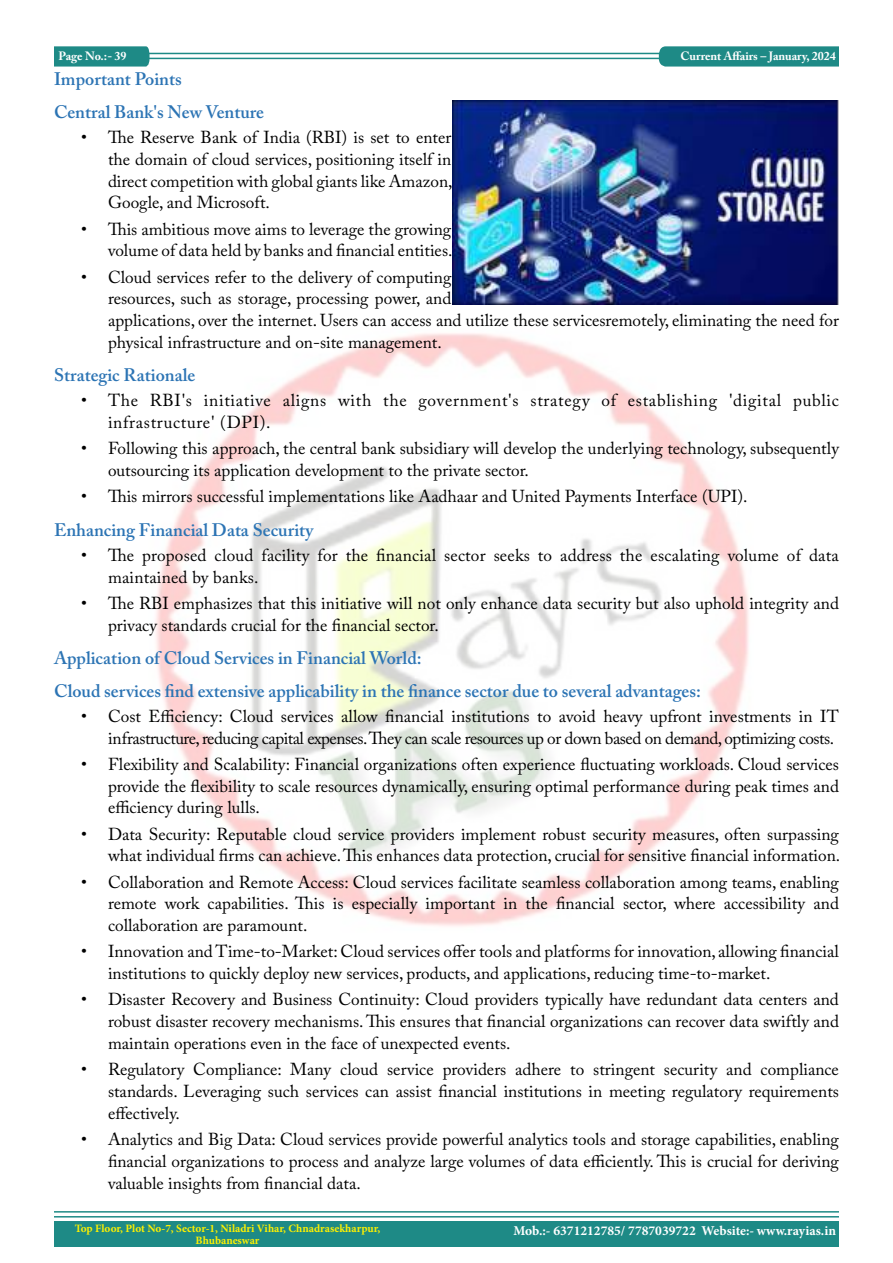
<style>
.page{position:relative;width:893px;height:1263px;background:#fff}
.page>*{position:absolute;margin:0;border:0;box-sizing:border-box;transform-origin:0 0}
.t1{font:600 18px/32.4px "Adobe Caslon Pro";color:#2c74b4}
.t2{font:17.25px/21.8px "Adobe Caslon Pro";color:#000;text-align:justify}
.t3{font:17.25px/21.8px "Adobe Caslon Pro";letter-spacing:-.02em;color:#000;text-align:right}
.t4{font:17.25px/21.8px "Adobe Caslon Pro";letter-spacing:.04em;color:#000}
.t5{font:700 13.5px "Minion Pro";color:#fff}
.t6{font:700 12px "Adobe Caslon Pro";color:#fff}
.t7{font:700 11.25px/12px "Minion Pro";color:#fff100;text-align:center}
</style>
<div class="page">
<hr style="left:148px;top:53px;width:691px;height:1px;background:#1e8a86">
<hr style="left:148px;top:58px;width:690px;height:1px;background:#1e8a86">
<svg style="left:54px;top:46px;width:96px;height:21px;background:#298f8b"></svg>
<svg style="left:659px;top:46px;width:180px;height:21px;background:#278f8b"></svg>
<hr style="left:54px;top:1211px;width:785px;height:1px;background:#1e8a86">
<hr style="left:54px;top:1216px;width:785px;height:1px;background:#1e8a86">
<div style="left:54px;top:1221px;width:785px;height:25px;background:#1e8a86"></div>
<img style="left:156px;top:333px;width:593px;height:593px">
<img style="left:452px;top:101px;width:387px;height:203px">
<p class="t6" style="left:59px;top:49px;width:70px">Page No.:- 39</p>
<p class="t6" style="left:681px;top:51px;width:157px">Current Affairs – January, 2024</p>
<p class="t1" style="left:54px;top:65px;width:212px">Important Points<br>Central Bank's New Venture</p>
<p class="t2" style="left:108px;top:127px;width:346px;text-indent:-27px">• The Reserve Bank of India (RBI) is set to enter the domain of cloud services, positioning itself in direct competition with global giants like Amazon, Google, and Microsoft.</p>
<p class="t2" style="left:81px;top:218px;width:373px;text-align:right">• This ambitious move aims to leverage the growing volume of data held by banks and financial entities.</p>
<p class="t2" style="left:108px;top:266px;width:732px;text-align:left;text-indent:-27px">• Cloud services refer to the delivery of computing<br>resources, such as storage, processing power, and<br>applications, over the internet. Users can access and utilize these servicesremotely, eliminating the need for physical infrastructure and on-site management.</p>
<p class="t1" style="left:54px;top:361px;width:143px">Strategic Rationale</p>
<p class="t4" style="left:108px;top:390px;width:732px;text-indent:-27px">• The RBI's initiative aligns with the government's strategy of establishing 'digital public infrastructure' (DPI).</p>
<p class="t2" style="left:108px;top:438px;width:732px;text-indent:-27px">• Following this approach, the central bank subsidiary will develop the underlying technology, subsequently outsourcing its application development to the private sector.</p>
<p class="t2" style="left:81px;top:486px;width:668px">• This mirrors successful implementations like Aadhaar and United Payments Interface (UPI).</p>
<p class="t1" style="left:54px;top:515px;width:261px">Enhancing Financial Data Security</p>
<p class="t2" style="left:108px;top:545px;width:732px;text-indent:-27px">• The proposed cloud facility for the financial sector seeks to address the escalating volume of data maintained by banks.</p>
<p class="t2" style="left:108px;top:593px;width:732px;text-indent:-27px">• The RBI emphasizes that this initiative will not only enhance data security but also uphold integrity and privacy standards crucial for the financial sector.</p>
<p class="t1" style="left:54px;top:644px;width:648px">Application of Cloud Services in Financial World:<br>Cloud services find extensive applicability in the finance sector due to several advantages:</p>
<p class="t3" style="left:81px;top:705px;width:759px">• Cost Efficiency: Cloud services allow financial institutions to avoid heavy upfront investments in IT infrastructure, reducing capital expenses. They can scale resources up or down based on demand, optimizing costs.</p>
<p class="t2" style="left:108px;top:753px;width:732px;text-indent:-27px">• Flexibility and Scalability: Financial organizations often experience fluctuating workloads. Cloud services provide the flexibility to scale resources dynamically, ensuring optimal performance during peak times and efficiency during lulls.</p>
<p class="t2" style="left:81px;top:823px;width:761px;text-align:right">• Data Security: Reputable cloud service providers implement robust security measures, often surpassing what individual firms can achieve. This enhances data protection, crucial for sensitive financial information.</p>
<p class="t2" style="left:108px;top:871px;width:732px;text-indent:-27px">• Collaboration and Remote Access: Cloud services facilitate seamless collaboration among teams, enabling remote work capabilities. This is especially important in the financial sector, where accessibility and collaboration are paramount.</p>
<p class="t2" style="left:108px;top:941px;width:732px;text-indent:-27px">• Innovation and Time-to-Market: Cloud services offer tools and platforms for innovation, allowing financial institutions to quickly deploy new services, products, and applications, reducing time-to-market.</p>
<p class="t2" style="left:108px;top:989px;width:732px;text-indent:-27px">• Disaster Recovery and Business Continuity: Cloud providers typically have redundant data centers and robust disaster recovery mechanisms. This ensures that financial organizations can recover data swiftly and maintain operations even in the face of unexpected events.</p>
<p class="t2" style="left:108px;top:1059px;width:732px;text-indent:-27px">• Regulatory Compliance: Many cloud service providers adhere to stringent security and compliance standards. Leveraging such services can assist financial institutions in meeting regulatory requirements effectively.</p>
<p class="t2" style="left:108px;top:1128px;width:732px;text-indent:-27px">• Analytics and Big Data: Cloud services provide powerful analytics tools and storage capabilities, enabling financial organizations to process and analyze large volumes of data efficiently. This is crucial for deriving valuable insights from financial data.</p>
<p class="t7" style="left:75px;top:1223px;width:307px">Top Floor, Plot No-7, Sector-1, Niladri Vihar, Chnadrasekharpur,<br>Bhubaneswar</p>
<p class="t5" style="left:513px;top:1226px;width:324px">Mob.:- 6371212785/ 7787039722 Website:- www.rayias.in</p>
</div>
